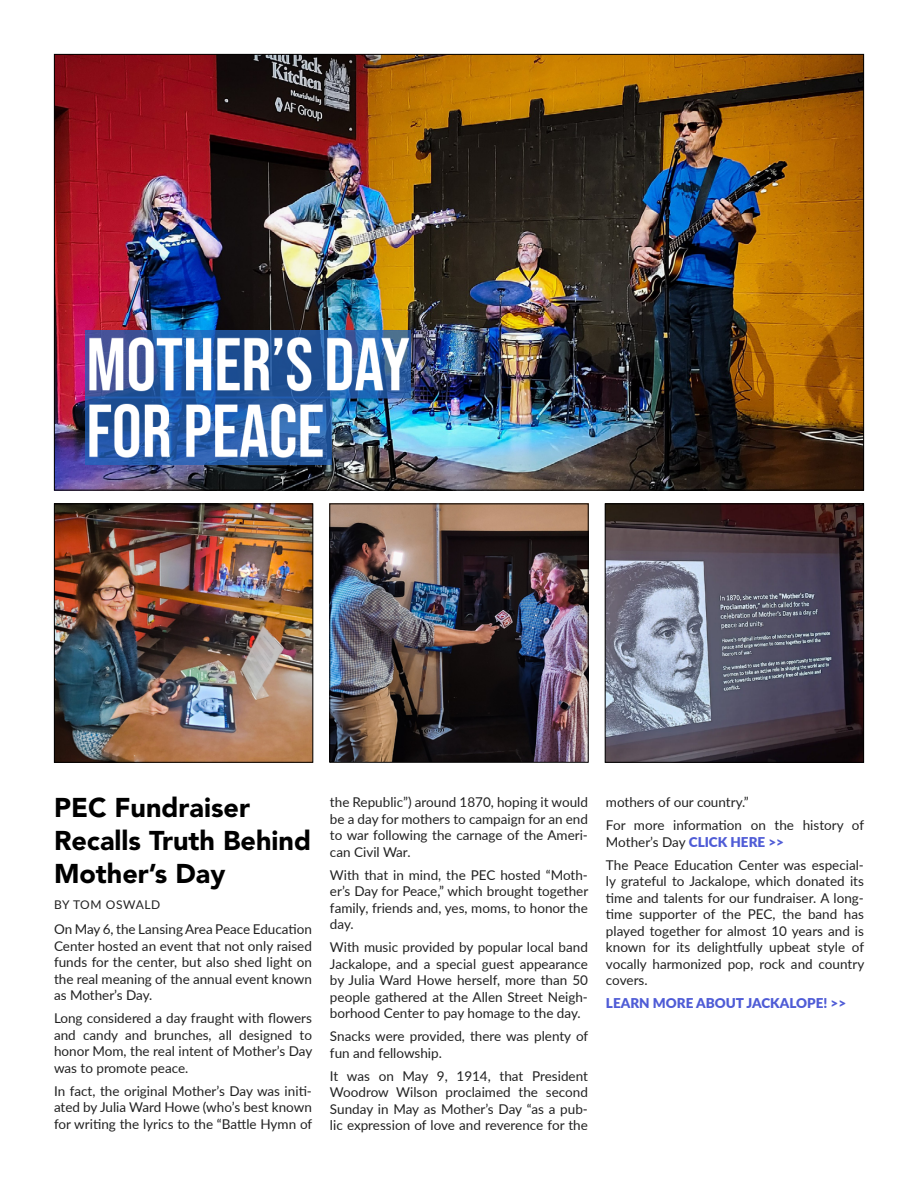
<style>
.page{position:relative;width:918px;height:1188px;background:#fff}
.page>*{position:absolute;margin:0;border:0;box-sizing:border-box;transform-origin:0 0}
.t1{font:900 27px/33px "Avenir LT Std";color:#000}
.t2{font:13.5px/16.5px "Lato";color:#212121;text-align:justify}
.t3{font:900 13.5px "Lato";color:#4f5cd6}
.t4{font:12px "Lato";letter-spacing:.05em;color:#212121}
.s1{font-weight:900;color:#4f5cd6}
</style>
<div class="page">
<img style="left:56px;top:56px;width:806px;height:433px">
<img style="left:56px;top:505px;width:255px;height:256px">
<div style="left:54px;top:503px;width:259px;height:260px;border:1px solid #000"></div>
<img style="left:331px;top:505px;width:256px;height:256px">
<div style="left:329px;top:503px;width:260px;height:260px;border:1px solid #000"></div>
<img style="left:607px;top:505px;width:255px;height:256px">
<div style="left:605px;top:503px;width:259px;height:260px;border:1px solid #000"></div>
<img style="left:85px;top:331px;width:325px;height:133px">
<h1 class="t1" style="left:54px;top:791px;width:259px">PEC Fundraiser<br>Recalls Truth Behind<br>Mother’s Day</h1>
<p class="t4" style="left:54px;top:896px;width:108px">BY TOM OSWALD</p>
<p class="t2" style="left:54px;top:921px;width:259px">On May 6, the Lansing Area Peace Education Center hosted an event that not only raised funds for the center, but also shed light on the real meaning of the annual event known as Mother’s Day.</p>
<p class="t2" style="left:54px;top:1010px;width:260px">Long considered a day fraught with flowers and candy and brunches, all designed to honor Mom, the real intent of Mother’s Day was to promote peace.</p>
<p class="t2" style="left:54px;top:1082px;width:260px">In fact, the original Mother’s Day was initi&shy;ated by Julia Ward Howe (who’s best known for writing the lyrics to the “Battle Hymn of</p>
<p class="t2" style="left:330px;top:794px;width:259px">the Republic”) around 1870, hoping it would be a day for mothers to campaign for an end to war following the carnage of the Ameri&shy;can Civil War.</p>
<p class="t2" style="left:330px;top:866px;width:260px">With that in mind, the PEC hosted “Moth&shy;er’s Day for Peace,” which brought together family, friends and, yes, moms, to honor the day.</p>
<p class="t2" style="left:330px;top:939px;width:259px">With music provided by popular local band Jackalope, and a special guest appearance by Julia Ward Howe herself, more than 50 people gathered at the Allen Street Neigh&shy;borhood Center to pay homage to the day.</p>
<p class="t2" style="left:330px;top:1028px;width:260px">Snacks were provided, there was plenty of fun and fellowship.</p>
<p class="t2" style="left:330px;top:1067px;width:259px">It was on May 9, 1914, that President Woodrow Wilson proclaimed the second Sunday in May as Mother’s Day “as a pub&shy;lic expression of love and reverence for the</p>
<p class="t2" style="left:606px;top:790px;width:260px;line-height:23px">mothers of our country.”<br>For more information on the history of</p>
<p class="t2" style="left:606px;top:830px;width:259px;line-height:23px">Mother’s Day <span class="s1">CLICK HERE &gt;&gt;<br></span>The Peace Education Center was especial-</p>
<p class="t2" style="left:606px;top:873px;width:260px">ly grateful to Jackalope, which donated its time and talents for our fundraiser. A long&shy;time supporter of the PEC, the band has played together for almost 10 years and is known for its delightfully upbeat style of vocally harmonized pop, rock and country covers.</p>
<p class="t3" style="left:606px;top:993px;width:242px">LEARN MORE ABOUT JACKALOPE! &gt;&gt;</p>
</div>
